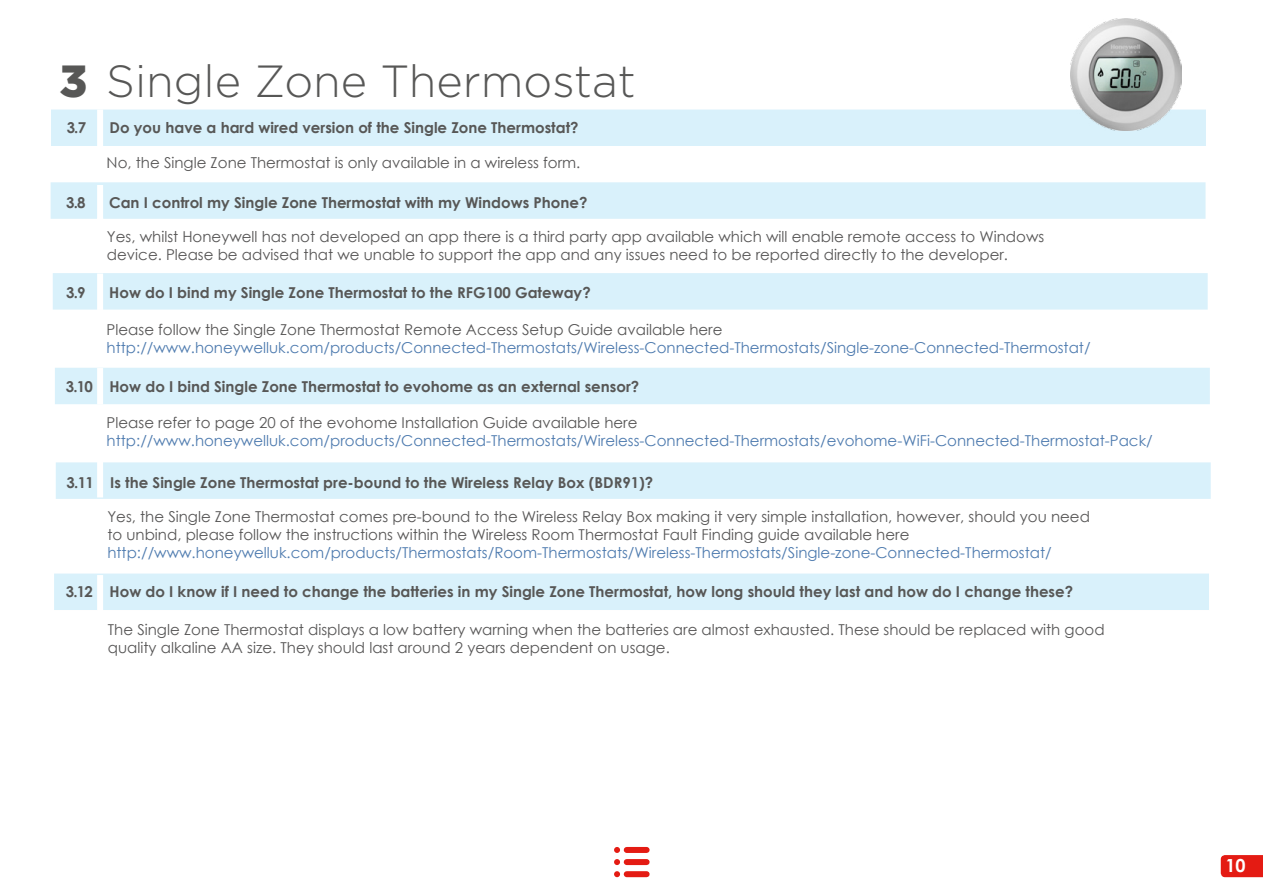
<style>
.page{position:relative;width:1263px;height:893px;background:#fff}
.page>*{position:absolute;margin:0;border:0;box-sizing:border-box;transform-origin:0 0}
.t1{font:300 45px "Gotham";color:#575756}
.t2{font:700 18px "Century Gothic";color:#fff}
.t3{font:15px/18px "Century Gothic";color:#575656}
.t4{font:700 15px "Century Gothic";color:#575756}
.t5{font:15px "Century Gothic";color:#4e7baf}
.s1{font-weight:900}
</style>
<div class="page">
<svg style="left:1221px;top:855px;width:42px;height:22px"></svg>
<div style="left:51px;top:110px;width:1155px;height:36px;background:#d9f1fb"></div>
<div style="left:97px;top:110px;width:6px;height:36px;background:#fff"></div>
<img style="left:1070px;top:19px;width:111px;height:112px">
<div style="left:627px;top:847px;width:20px;height:6px;background:#e41b13"></div>
<div style="left:627px;top:859px;width:20px;height:6px;background:#e41b13"></div>
<div style="left:627px;top:871px;width:20px;height:6px;background:#e41b13"></div>
<svg style="left:614px;top:859px;width:6px;height:6px"></svg>
<svg style="left:614px;top:847px;width:6px;height:6px"></svg>
<svg style="left:614px;top:871px;width:6px;height:6px"></svg>
<div style="left:51px;top:182px;width:1154px;height:37px;background:#d9f1fb"></div>
<div style="left:53px;top:273px;width:1155px;height:37px;background:#d9f1fb"></div>
<div style="left:97px;top:273px;width:6px;height:37px;background:#fff"></div>
<div style="left:55px;top:368px;width:1155px;height:36px;background:#d9f1fb"></div>
<div style="left:56px;top:462px;width:1155px;height:37px;background:#d9f1fb"></div>
<div style="left:97px;top:461px;width:6px;height:36px;background:#fff"></div>
<div style="left:54px;top:573px;width:1155px;height:37px;background:#d9f1fb"></div>
<div style="left:97px;top:575px;width:6px;height:36px;background:#fff"></div>
<div style="left:97px;top:185px;width:6px;height:36px;background:#fff"></div>
<div style="left:97px;top:368px;width:6px;height:36px;background:#fff"></div>
<h1 class="t1" style="left:60px;top:56px;width:578px"><span class="s1">3</span> Single Zone Thermostat</h1>
<p class="t4" style="left:67px;top:116px;width:21px">3.7</p>
<p class="t4" style="left:110px;top:116px;width:470px">Do you have a hard wired version of the Single Zone Thermostat?</p>
<p class="t3" style="left:107px;top:154px;width:475px">No, the Single Zone Thermostat is only available in a wireless form.</p>
<p class="t4" style="left:66px;top:191px;width:21px">3.8</p>
<p class="t4" style="left:109px;top:191px;width:480px">Can I control my Single Zone Thermostat with my Windows Phone?</p>
<p class="t3" style="left:107px;top:227px;width:939px">Yes, whilst Honeywell has not developed an app there is a third party app available which will enable remote access to Windows device. Please be advised that we unable to support the app and any issues need to be reported directly to the developer.</p>
<p class="t4" style="left:66px;top:281px;width:21px">3.9</p>
<p class="t4" style="left:109px;top:281px;width:483px">How do I bind my Single Zone Thermostat to the RFG100 Gateway?</p>
<p class="t3" style="left:107px;top:320px;width:617px">Please follow the Single Zone Thermostat Remote Access Setup Guide available here</p>
<p class="t5" style="left:107px;top:337px;width:985px">http://www.honeywelluk.com/products/Connected-Thermostats/Wireless-Connected-Thermostats/Single-zone-Connected-Thermostat/</p>
<p class="t4" style="left:66px;top:375px;width:575px">3.10 How do I bind Single Zone Thermostat to evohome as an external sensor?</p>
<p class="t3" style="left:107px;top:414px;width:532px">Please refer to page 20 of the evohome Installation Guide available here</p>
<p class="t5" style="left:107px;top:430px;width:1047px">http://www.honeywelluk.com/products/Connected-Thermostats/Wireless-Connected-Thermostats/evohome-WiFi-Connected-Thermostat-Pack/</p>
<p class="t4" style="left:67px;top:471px;width:588px">3.11 Is the Single Zone Thermostat pre-bound to the Wireless Relay Box (BDR91)?</p>
<p class="t3" style="left:107px;top:507px;width:984px">Yes, the Single Zone Thermostat comes pre-bound to the Wireless Relay Box making it very simple installation, however, should you need to unbind, please follow the instructions within the Wireless Room Thermostat Fault Finding guide available here</p>
<p class="t5" style="left:107px;top:542px;width:946px">http://www.honeywelluk.com/products/Thermostats/Room-Thermostats/Wireless-Thermostats/Single-zone-Connected-Thermostat/</p>
<p class="t4" style="left:66px;top:581px;width:1009px">3.12 How do I know if I need to change the batteries in my Single Zone Thermostat, how long should they last and how do I change these?</p>
<p class="t3" style="left:108px;top:620px;width:998px">The Single Zone Thermostat displays a low battery warning when the batteries are almost exhausted. These should be replaced with good quality alkaline AA size. They should last around 2 years dependent on usage.</p>
<p class="t2" style="left:1225px;top:852px;width:22px">10</p>
</div>
